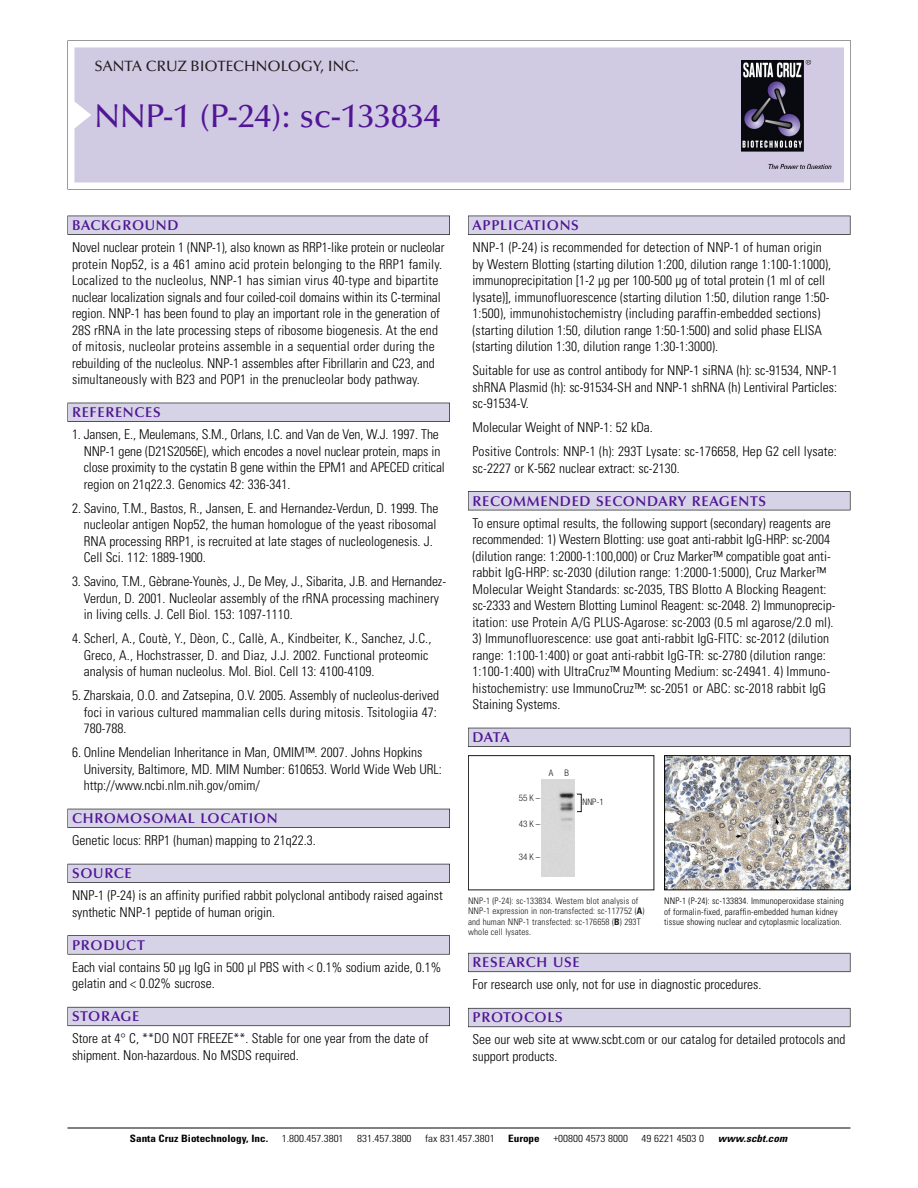
<style>
.page{position:relative;width:918px;height:1188px;background:#fff}
.page>*{position:absolute;margin:0;border:0;box-sizing:border-box;transform-origin:0 0}
.t1{font:500 33px "Optima";color:#511695}
.t2{font:500 15px "Optima";color:#231f20}
.t3{font:600 14.25px "Optima";letter-spacing:.05em;color:#511695}
.t4{font:300 condensed 13.5px/16.5px "Univers";color:#000}
.t5{font:300 condensed 10.2px "Univers";color:#000;scale:1.1 1}
.t6{font:700 condensed 10.2px "Univers";color:#000;scale:1.1 1}
.t7{font:italic 700 condensed 10.2px "Univers";letter-spacing:.005em;color:#000;scale:1.1 1}
.t8{font:9px/10.5px "Univers Condensed Light+OQDKXY";letter-spacing:.015em;color:#191919}
.t9{font:300 condensed 9px/10.5px "Univers";letter-spacing:.015em;color:#000}
.t10{font:9px "Helvetica Neue Light Cond+EMFJUK";color:#191919}
.s1{font-family:"Univers Condensed Bold+CZNYTG"}
</style>
<div class="page">
<svg style="left:68px;top:40px;width:783px;height:149px"></svg>
<div style="left:74px;top:47px;width:770px;height:135px;background:#d1cae3"></div>
<img style="left:741px;top:60px;width:90px;height:108px">
<div style="left:68px;top:216px;width:382px;height:19px;background:#525155"></div>
<div style="left:68px;top:216px;width:381px;height:18px;background:#d7d3e7"></div>
<div style="left:68px;top:403px;width:382px;height:19px;background:#515055"></div>
<div style="left:68px;top:403px;width:381px;height:18px;background:#d7d3e7"></div>
<div style="left:68px;top:809px;width:382px;height:19px;background:#525158"></div>
<div style="left:68px;top:809px;width:381px;height:18px;background:#d7d3e7"></div>
<div style="left:68px;top:864px;width:382px;height:19px;background:#54535a"></div>
<div style="left:68px;top:864px;width:381px;height:18px;background:#d7d3e7"></div>
<svg style="left:68px;top:935px;width:382px;height:20px"></svg>
<div style="left:68px;top:936px;width:381px;height:18px;background:#d7d3e7"></div>
<div style="left:68px;top:1007px;width:382px;height:19px;background:#66646e"></div>
<div style="left:68px;top:1007px;width:381px;height:18px;background:#d7d3e7"></div>
<div style="left:468px;top:216px;width:382px;height:19px;background:#525155"></div>
<div style="left:468px;top:216px;width:382px;height:18px;background:#d7d3e7"></div>
<div style="left:468px;top:491px;width:382px;height:19px;background:#525155"></div>
<div style="left:468px;top:492px;width:382px;height:18px;background:#d7d3e7"></div>
<div style="left:468px;top:728px;width:382px;height:19px;background:#525158"></div>
<div style="left:468px;top:728px;width:382px;height:18px;background:#d7d3e7"></div>
<div style="left:468px;top:953px;width:382px;height:19px;background:#66646e"></div>
<div style="left:468px;top:953px;width:382px;height:18px;background:#d7d3e7"></div>
<div style="left:468px;top:1008px;width:382px;height:19px;background:#66646d"></div>
<div style="left:468px;top:1009px;width:382px;height:18px;background:#d7d3e7"></div>
<hr style="left:68px;top:1128px;width:782px;height:1px;background:#000">
<img style="left:666px;top:757px;width:182px;height:131px">
<div style="left:664px;top:755px;width:186px;height:135px;border:1px solid #000"></div>
<div style="left:468px;top:755px;width:186px;height:135px;border:1px solid #191919"></div>
<img style="left:542px;top:780px;width:33px;height:97px">
<p class="t2" style="left:94px;top:61px;width:266px">SANTA CRUZ BIOTECHNOLOGY, INC.</p>
<h1 class="t1" style="left:94px;top:103px;width:348px">NNP-1 (P-24): sc-133834</h1>
<p class="t3" style="left:72px;top:219px;width:108px">BACKGROUND</p>
<p class="t4" style="left:72px;top:240px;width:374px">Novel nuclear protein 1 (NNP-1), also known as RRP1-like protein or nucleolar protein Nop52, is a 461 amino acid protein belonging to the RRP1 family.<br>Localized to the nucleolus, NNP-1 has simian virus 40-type and bipartite nuclear localization signals and four coiled-coil domains within its C-terminal region. NNP-1 has been found to play an important role in the generation of 28S rRNA in the late processing steps of ribosome biogenesis. At the end of mitosis, nucleolar proteins assemble in a sequential order during the rebuilding of the nucleolus. NNP-1 assembles after Fibrillarin and C23, and simultaneously with B23 and POP1 in the prenucleolar body pathway.</p>
<p class="t3" style="left:72px;top:407px;width:90px">REFERENCES</p>
<p class="t4" style="left:84px;top:427px;width:363px;text-indent:-12px">1. Jansen, E., Meulemans, S.M., Orlans, I.C. and Van de Ven, W.J. 1997. The NNP-1 gene (D21S2056E), which encodes a novel nuclear protein, maps in close proximity to the cystatin B gene within the EPM1 and APECED critical region on 21q22.3. Genomics 42: 336-341.</p>
<p class="t4" style="left:84px;top:501px;width:356px;text-indent:-12px">2. Savino, T.M., Bastos, R., Jansen, E. and Hernandez-Verdun, D. 1999. The nucleolar antigen Nop52, the human homologue of the yeast ribosomal RNA processing RRP1, is recruited at late stages of nucleologenesis. J.<br>Cell Sci. 112: 1889-1900.</p>
<p class="t4" style="left:84px;top:574px;width:364px;text-indent:-12px">3. Savino, T.M., Gèbrane-Younès, J., De Mey, J., Sibarita, J.B. and Hernandez-<br>Verdun, D. 2001. Nucleolar assembly of the rRNA processing machinery in living cells. J. Cell Biol. 153: 1097-1110.</p>
<p class="t4" style="left:84px;top:631px;width:349px;text-indent:-12px">4. Scherl, A., Coutè, Y., Dèon, C., Callè, A., Kindbeiter, K., Sanchez, J.C.,<br>Greco, A., Hochstrasser, D. and Diaz, J.J. 2002. Functional proteomic analysis of human nucleolus. Mol. Biol. Cell 13: 4100-4109.</p>
<p class="t4" style="left:84px;top:688px;width:357px;text-indent:-12px">5. Zharskaia, O.O. and Zatsepina, O.V. 2005. Assembly of nucleolus-derived foci in various cultured mammalian cells during mitosis. Tsitologiia 47:<br>780-788.</p>
<p class="t4" style="left:84px;top:745px;width:360px;text-indent:-12px">6. Online Mendelian Inheritance in Man, OMIM™. 2007. Johns Hopkins<br>University, Baltimore, MD. MIM Number: 610653. World Wide Web URL: http://www.ncbi.nlm.nih.gov/omim/</p>
<p class="t3" style="left:72px;top:813px;width:207px">CHROMOSOMAL LOCATION</p>
<p class="t4" style="left:72px;top:833px;width:245px">Genetic locus: RRP1 (human) mapping to 21q22.3.</p>
<p class="t3" style="left:72px;top:868px;width:61px">SOURCE</p>
<p class="t4" style="left:72px;top:888px;width:372px">NNP-1 (P-24) is an affinity purified rabbit polyclonal antibody raised against synthetic NNP-1 peptide of human origin.</p>
<p class="t3" style="left:72px;top:939px;width:74px">PRODUCT</p>
<p class="t4" style="left:72px;top:960px;width:371px">Each vial contains 50 µg IgG in 500 µl PBS with &lt; 0.1% sodium azide, 0.1% gelatin and &lt; 0.02% sucrose.</p>
<p class="t3" style="left:72px;top:1011px;width:69px">STORAGE</p>
<p class="t4" style="left:72px;top:1031px;width:358px">Store at 4° C, **DO NOT FREEZE**. Stable for one year from the date of shipment. Non-hazardous. No MSDS required.</p>
<p class="t3" style="left:473px;top:219px;width:108px">APPLICATIONS</p>
<p class="t4" style="left:473px;top:240px;width:360px">NNP-1 (P-24) is recommended for detection of NNP-1 of human origin by Western Blotting (starting dilution 1:200, dilution range 1:100-1:1000), immunoprecipitation [1-2 µg per 100-500 µg of total protein (1 ml of cell lysate)], immunofluorescence (starting dilution 1:50, dilution range 1:50- 1:500), immunohistochemistry (including paraffin-embedded sections) (starting dilution 1:50, dilution range 1:50-1:500) and solid phase ELISA (starting dilution 1:30, dilution range 1:30-1:3000).</p>
<p class="t4" style="left:473px;top:363px;width:367px;text-align:justify">Suitable for use as control antibody for NNP-1 siRNA (h): sc-91534, NNP-1 shRNA Plasmid (h): sc-91534-SH and NNP-1 shRNA (h) Lentiviral Particles: sc-91534-V.</p>
<p class="t4" style="left:473px;top:416px;width:366px;line-height:24px">Molecular Weight of NNP-1: 52 kDa.<br>Positive Controls: NNP-1 (h): 293T Lysate: sc-176658, Hep G2 cell lysate:</p>
<p class="t4" style="left:473px;top:461px;width:209px">sc-2227 or K-562 nuclear extract: sc-2130.</p>
<p class="t3" style="left:473px;top:495px;width:295px">RECOMMENDED SECONDARY REAGENTS</p>
<p class="t4" style="left:473px;top:516px;width:364px">To ensure optimal results, the following support (secondary) reagents are recommended: 1) Western Blotting: use goat anti-rabbit IgG-HRP: sc-2004 (dilution range: 1:2000-1:100,000) or Cruz Marker™ compatible goat anti&shy;rabbit IgG-HRP: sc-2030 (dilution range: 1:2000-1:5000), Cruz Marker™ Molecular Weight Standards: sc-2035, TBS Blotto A Blocking Reagent: sc-2333 and Western Blotting Luminol Reagent: sc-2048. 2) Immunoprecip&shy;itation: use Protein A/G PLUS-Agarose: sc-2003 (0.5 ml agarose/2.0 ml).</p>
<p class="t4" style="left:473px;top:631px;width:359px">3) Immunofluorescence: use goat anti-rabbit IgG-FITC: sc-2012 (dilution range: 1:100-1:400) or goat anti-rabbit IgG-TR: sc-2780 (dilution range:<br>1:100-1:400) with UltraCruz™ Mounting Medium: sc-24941. 4) Immuno&shy;histochemistry: use ImmunoCruz™: sc-2051 or ABC: sc-2018 rabbit IgG Staining Systems.</p>
<p class="t3" style="left:473px;top:732px;width:39px">DATA</p>
<p class="t10" style="left:519px;top:795px;width:23px">55K–</p>
<p class="t10" style="left:519px;top:821px;width:23px">43K–</p>
<p class="t10" style="left:519px;top:854px;width:23px">34K–</p>
<p class="t10" style="left:549px;top:770px;width:6px">A</p>
<p class="t10" style="left:565px;top:770px;width:6px">B</p>
<p class="t10" style="left:583px;top:799px;width:23px">NNP-1</p>
<p class="t8" style="left:468px;top:896px;width:178px">NNP-1 (P-24): sc-133834. Western blot analysis of NNP-1 expression in non-transfected: sc-117752 (<span class="s1">A</span>) and human NNP-1 transfected: sc-176658 (<span class="s1">B</span>) 293T whole cell lysates.</p>
<p class="t9" style="left:664px;top:897px;width:181px">NNP-1 (P-24): sc-133834. Immunoperoxidase staining of formalin-fixed, paraffin-embedded human kidney tissue showing nuclear and cytoplasmic localization.</p>
<p class="t3" style="left:473px;top:957px;width:109px">RESEARCH USE</p>
<p class="t4" style="left:473px;top:977px;width:290px">For research use only, not for use in diagnostic procedures.</p>
<p class="t3" style="left:473px;top:1012px;width:92px">PROTOCOLS</p>
<p class="t4" style="left:473px;top:1033px;width:375px">See our web site at www.scbt.com or our catalog for detailed protocols and support products.</p>
<p class="t6" style="left:130px;top:1135px;width:127px">Santa Cruz Biotechnology, Inc.</p>
<p class="t5" style="left:282px;top:1135px;width:58px">1.800.457.3801</p>
<p class="t5" style="left:357px;top:1135px;width:51px">831.457.3800</p>
<p class="t5" style="left:425px;top:1135px;width:65px">fax 831.457.3801</p>
<p class="t6" style="left:508px;top:1135px;width:30px">Europe</p>
<p class="t5" style="left:553px;top:1135px;width:69px">+00800 4573 8000</p>
<p class="t5" style="left:642px;top:1135px;width:58px">49 6221 4503 0</p>
<p class="t7" style="left:718px;top:1135px;width:64px">www.scbt.com</p>
</div>
